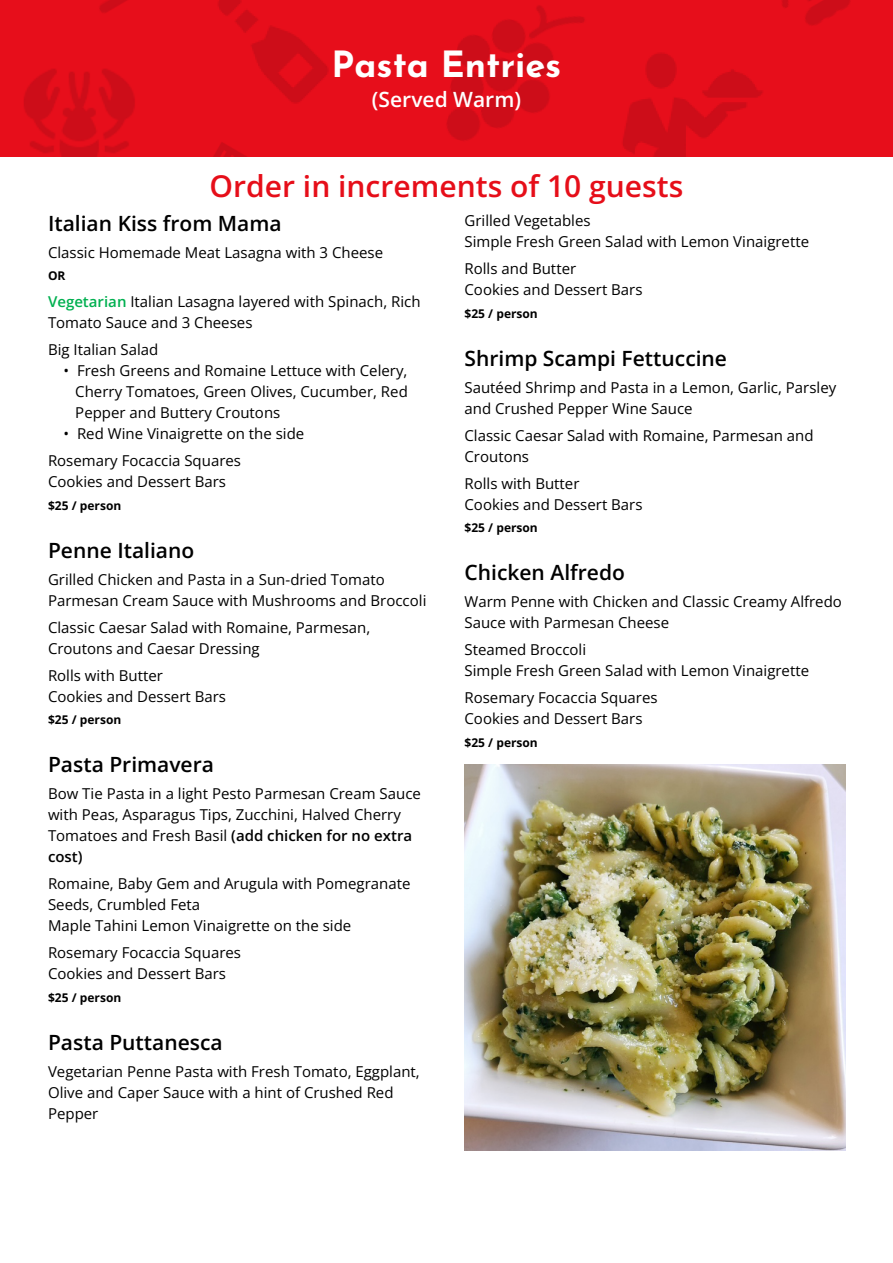
<style>
.page{position:relative;width:893px;height:1263px;background:#fff}
.page>*{position:absolute;margin:0;border:0;box-sizing:border-box;transform-origin:0 0}
.t1{font:700 36px "Josefin Sans";color:#fff}
.t2{font:600 30px "Open Sans";color:#e60e19}
.t3{font:600 21px "Open Sans";color:#000}
.t4{font:600 21px "Open Sans";color:#fff}
.t5{font:15px/21px "Open Sans";color:#000}
.t6{font:700 12px "Open Sans";color:#000}
.s1{font-weight:600;color:#00b050}
.s2{font-weight:600}
</style>
<div class="page">
<img style="left:0;top:0;width:892px;height:156px">
<img style="left:464px;top:764px;width:380px;height:386px">
<h1 class="t1" style="left:331px;top:50px;width:231px">Pasta Entries</h1>
<h3 class="t4" style="left:372px;top:85px;width:151px">(Served Warm)</h3>
<h2 class="t2" style="left:209px;top:165px;width:475px">Order in increments of 10 guests</h2>
<h3 class="t3" style="left:48px;top:208px;width:235px">Italian Kiss from Mama</h3>
<p class="t5" style="left:48px;top:241px;width:336px">Classic Homemade Meat Lasagna with 3 Cheese</p>
<p class="t6" style="left:48px;top:267px;width:19px">OR</p>
<p class="t5" style="left:48px;top:291px;width:374px"><span class="s1">Vegetarian</span> Italian Lasagna layered with Spinach, Rich<br>Tomato Sauce and 3 Cheeses</p>
<p class="t5" style="left:48px;top:339px;width:112px">Big Italian Salad</p>
<p class="t5" style="left:75px;top:360px;width:334px;text-align:justify;text-indent:-12px">• Fresh Greens and Romaine Lettuce with Celery, Cherry Tomatoes, Green Olives, Cucumber, Red Pepper and Buttery Croutons</p>
<p class="t5" style="left:48px;top:420px;width:258px;line-height:27px;text-indent:16px">• Red Wine Vinaigrette on the side<br>Rosemary Focaccia Squares</p>
<p class="t5" style="left:48px;top:471px;width:179px">Cookies and Dessert Bars</p>
<p class="t6" style="left:48px;top:497px;width:75px">$25 / person</p>
<h3 class="t3" style="left:48px;top:535px;width:148px">Penne Italiano</h3>
<p class="t5" style="left:48px;top:568px;width:380px">Grilled Chicken and Pasta in a Sun-dried Tomato<br>Parmesan Cream Sauce with Mushrooms and Broccoli</p>
<p class="t5" style="left:48px;top:616px;width:324px">Classic Caesar Salad with Romaine, Parmesan,<br>Croutons and Caesar Dressing</p>
<p class="t5" style="left:48px;top:664px;width:179px">Rolls with Butter<br>Cookies and Dessert Bars</p>
<p class="t6" style="left:48px;top:711px;width:75px">$25 / person</p>
<h3 class="t3" style="left:48px;top:750px;width:167px">Pasta Primavera</h3>
<p class="t5" style="left:48px;top:783px;width:374px">Bow Tie Pasta in a light Pesto Parmesan Cream Sauce with Peas, Asparagus Tips, Zucchini, Halved Cherry Tomatoes and Fresh Basil <span class="s2">(add chicken for no extra cost)</span></p>
<p class="t5" style="left:48px;top:873px;width:364px">Romaine, Baby Gem and Arugula with Pomegranate<br>Seeds, Crumbled Feta<br>Maple Tahini Lemon Vinaigrette on the side</p>
<p class="t5" style="left:48px;top:942px;width:194px">Rosemary Focaccia Squares<br>Cookies and Dessert Bars</p>
<p class="t6" style="left:48px;top:989px;width:75px">$25 / person</p>
<h3 class="t3" style="left:48px;top:1027px;width:176px">Pasta Puttanesca</h3>
<p class="t5" style="left:48px;top:1060px;width:373px">Vegetarian Penne Pasta with Fresh Tomato, Eggplant,<br>Olive and Caper Sauce with a hint of Crushed Red<br>Pepper</p>
<p class="t5" style="left:464px;top:210px;width:346px">Grilled Vegetables<br>Simple Fresh Green Salad with Lemon Vinaigrette</p>
<p class="t5" style="left:464px;top:258px;width:179px">Rolls and Butter<br>Cookies and Dessert Bars</p>
<p class="t6" style="left:464px;top:305px;width:75px">$25 / person</p>
<h3 class="t3" style="left:464px;top:343px;width:264px">Shrimp Scampi Fettuccine</h3>
<p class="t5" style="left:464px;top:376px;width:373px">Sautéed Shrimp and Pasta in a Lemon, Garlic, Parsley and Crushed Pepper Wine Sauce</p>
<p class="t5" style="left:464px;top:424px;width:350px">Classic Caesar Salad with Romaine, Parmesan and<br>Croutons</p>
<p class="t5" style="left:464px;top:472px;width:179px">Rolls with Butter<br>Cookies and Dessert Bars</p>
<p class="t6" style="left:464px;top:519px;width:75px">$25 / person</p>
<h3 class="t3" style="left:464px;top:558px;width:162px">Chicken Alfredo</h3>
<p class="t5" style="left:464px;top:591px;width:379px">Warm Penne with Chicken and Classic Creamy Alfredo<br>Sauce with Parmesan Cheese</p>
<p class="t5" style="left:464px;top:639px;width:346px">Steamed Broccoli<br>Simple Fresh Green Salad with Lemon Vinaigrette</p>
<p class="t5" style="left:464px;top:687px;width:194px">Rosemary Focaccia Squares<br>Cookies and Dessert Bars</p>
<p class="t6" style="left:464px;top:734px;width:75px">$25 / person</p>
</div>
